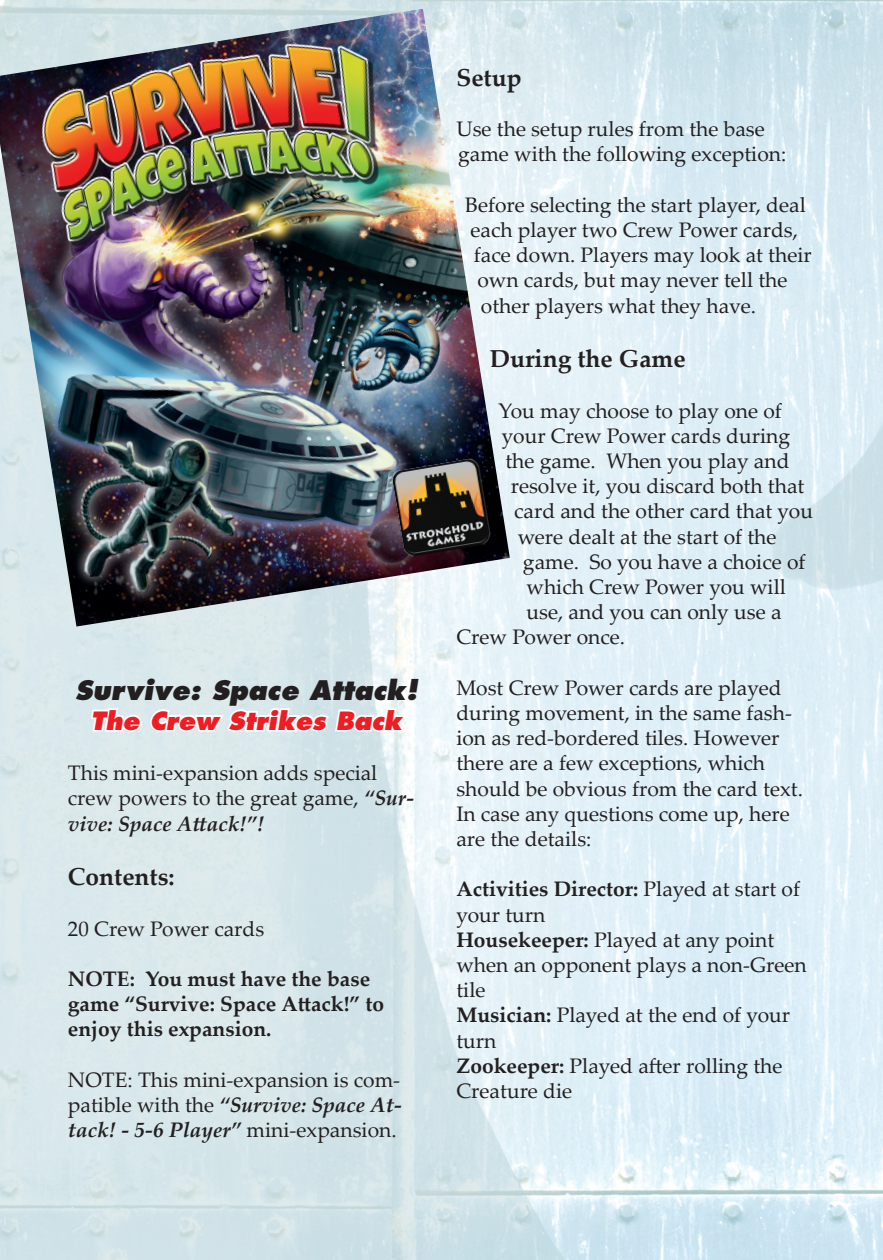
<style>
.page{position:relative;width:883px;height:1260px;background:#fff}
.page>*{position:absolute;margin:0;border:0;box-sizing:border-box;transform-origin:0 0}
.t1{font:italic 800 26.25px "Futura Std";color:#231f20}
.t2{font:700 24.5px "Palatino Linotype";color:#231f20}
.t3{font:italic 800 24.5px "Futura Std";color:#ee1d23}
.t4{font:21px/25.2px "Palatino Linotype";color:#231f20}
.t5{font:700 21px/25.2px "Palatino Linotype";color:#231f20}
.s1{font-weight:700;font-style:italic}
.s2{font-weight:700}
</style>
<div class="page">
<img style="left:0;top:0;width:883px;height:1260px">
<svg style="left:89px;top:706px;width:56px;height:28px"></svg>
<svg style="left:151px;top:674px;width:260px;height:60px"></svg>
<img style="left:0;top:9px;width:510px;height:618px">
<img style="left:33px;top:21px;width:368px;height:234px">
<img style="left:391px;top:457px;width:101px;height:101px">
<p class="t1" style="left:75px;top:674px;width:344px">Survive: Space Attack!</p>
<p class="t3" style="left:91px;top:705px;width:313px">The Crew Strikes Back</p>
<p class="t4" style="left:68px;top:760px;width:348px">This mini-expansion adds special crew powers to the great game, <span class="s1">“Sur&shy;vive: Space Attack!”!</span></p>
<p class="t2" style="left:68px;top:859px;width:108px">Contents:</p>
<p class="t4" style="left:68px;top:915px;width:198px">20 Crew Power cards</p>
<p class="t5" style="left:68px;top:965px;width:318px">NOTE: You must have the base game “Survive: Space Attack!” to enjoy this expansion.</p>
<p class="t4" style="left:68px;top:1066px;width:336px;text-align:justify">NOTE: This mini-expansion is com&shy;patible with the <span class="s1">“Survive: Space At&shy;tack! - 5-6 Player”</span> mini-expansion.</p>
<p class="t2" style="left:456px;top:60px;width:67px">Setup</p>
<p class="t4" style="left:456px;top:116px;width:331px">Use the setup rules from the base game with the following exception:</p>
<p class="t4" style="left:465px;top:191px;width:342px">Before selecting the start player, deal</p>
<p class="t4" style="left:470px;top:217px;width:329px">each player two Crew Power cards,</p>
<p class="t4" style="left:474px;top:242px;width:339px">face down. Players may look at their</p>
<p class="t4" style="left:477px;top:267px;width:312px">own cards, but may never tell the</p>
<p class="t4" style="left:481px;top:292px;width:277px">other players what they have.</p>
<p class="t2" style="left:490px;top:342px;width:197px">During the Game</p>
<p class="t4" style="left:498px;top:397px;width:285px">You may choose to play one of</p>
<p class="t4" style="left:502px;top:422px;width:290px">your Crew Power cards during</p>
<p class="t4" style="left:505px;top:448px;width:286px">the game. When you play and</p>
<p class="t4" style="left:511px;top:473px;width:295px">resolve it, you discard both that</p>
<p class="t4" style="left:514px;top:498px;width:300px">card and the other card that you</p>
<p class="t4" style="left:518px;top:523px;width:260px">were dealt at the start of the</p>
<p class="t4" style="left:523px;top:548px;width:284px">game. So you have a choice of</p>
<p class="t4" style="left:526px;top:574px;width:261px">which Crew Power you will</p>
<p class="t4" style="left:526px;top:599px;width:257px">use, and you can only use a</p>
<p class="t4" style="left:456px;top:624px;width:170px">Crew Power once.</p>
<p class="t4" style="left:456px;top:674px;width:348px">Most Crew Power cards are played during movement, in the same fash&shy;ion as red-bordered tiles. However there are a few exceptions, which should be obvious from the card text.<br>In case any questions come up, here are the details:</p>
<p class="t4" style="left:456px;top:876px;width:352px"><span class="s2">Activities Director:</span> Played at start of your turn<br><span class="s2">Housekeeper:</span> Played at any point when an opponent plays a non-Green tile<br><span class="s2">Musician:</span> Played at the end of your turn<br><span class="s2">Zookeeper:</span> Played after rolling the<br>Creature die</p>
</div>
